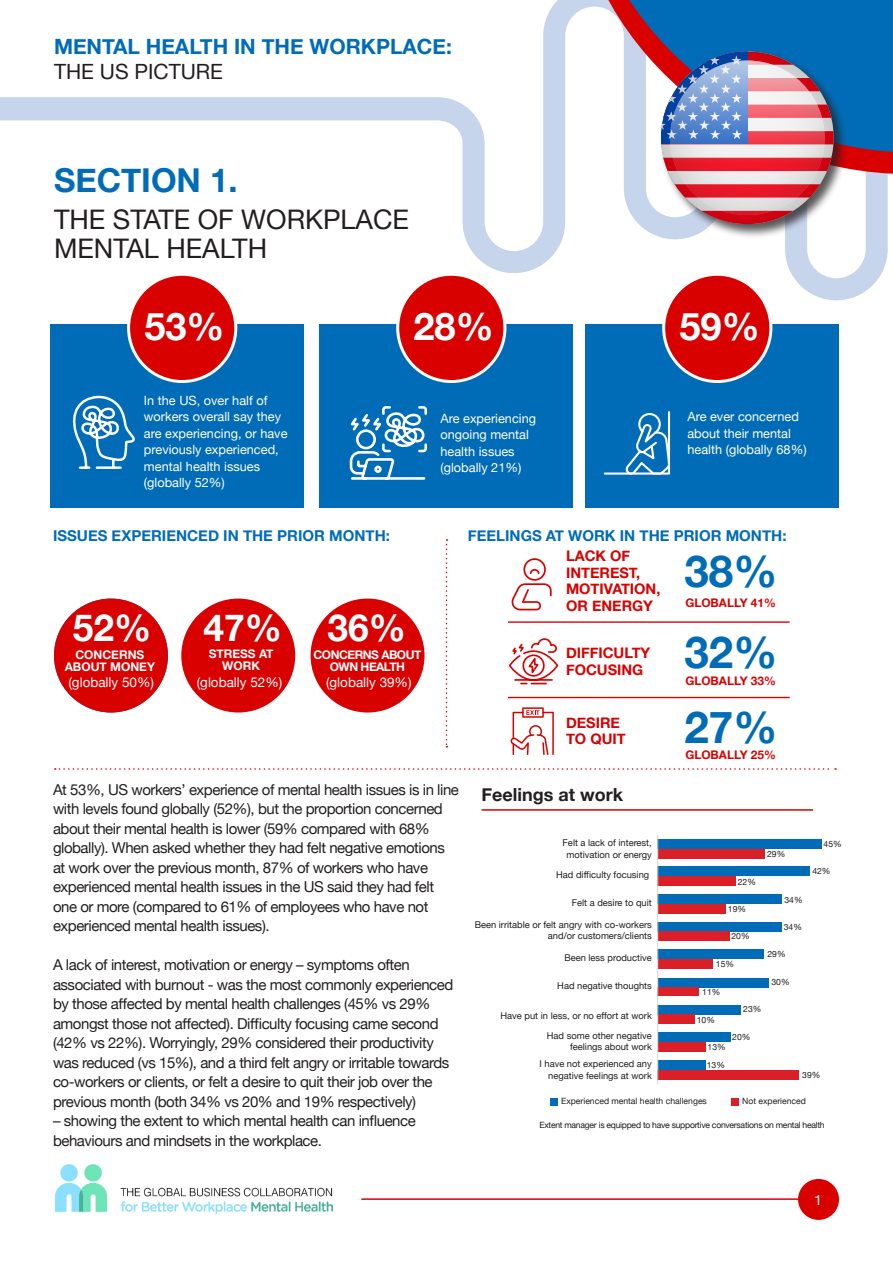
<style>
.page{position:relative;width:893px;height:1263px;background:#fff}
.page>*{position:absolute;margin:0;border:0;box-sizing:border-box;transform-origin:0 0}
.t1{font:700 43.95px "Helvetica Neue";color:#006cb7}
.t2{font:700 37.95px "Helvetica Neue";color:#fff}
.t3{font:700 37.2px "Helvetica Neue";color:#fff}
.t4{font:700 33px "Helvetica Neue";color:#006cb7}
.t5{font:27px/28.5px "Helvetica Neue";color:#231f20}
.t6{font:700 21px/24px "Helvetica Neue";color:#006cb7}
.t7{font:700 18px "Helvetica Neue";color:#231f20}
.t8{font:15px/19.5px "Helvetica Neue";letter-spacing:-.03em;color:#231f20}
.t9{font:700 15px "Helvetica Neue";color:#006cb7}
.t10{font:700 14.55px/16.5px "Helvetica Neue";color:#d90000}
.t11{font:14.25px "Helvetica Neue";color:#fff}
.t12{font:13.5px "Helvetica Neue";color:#fff}
.t13{font:12.75px/16.5px "Helvetica Neue";color:#fff}
.t14{font:700 12px/12.3px "Helvetica Neue";color:#fff;text-align:center}
.t15{font:700 12px/12.3px "Helvetica Neue";letter-spacing:-.04em;color:#fff;text-align:center}
.t16{font:700 11.85px "Helvetica Neue";color:#d90000}
.t17{font:9.3px/11.2px "Helvetica Neue";color:#211e1e;text-align:right}
.t18{font:8.55px/17.7px "Helvetica Neue";color:#211e1e}
.t19{font:8.55px "Helvetica Neue";letter-spacing:-.03em;color:#1b1b19}
.s1{font-weight:400;color:#231f20}
</style>
<div class="page">
<svg style="left:0;top:0;width:888px;height:300px"></svg>
<div style="left:51px;top:324px;width:253px;height:184px;background:#006cb7"></div>
<div style="left:320px;top:324px;width:253px;height:184px;background:#006cb7"></div>
<div style="left:586px;top:324px;width:253px;height:184px;background:#006cb7"></div>
<svg style="left:570px;top:0;width:323px;height:174px"></svg>
<div style="left:129px;top:274px;width:107px;height:107px;background:#d90000;border-radius:50%"></div>
<div style="left:127px;top:273px;width:110px;height:110px;border:3px solid #fff;border-radius:50%"></div>
<div style="left:398px;top:274px;width:107px;height:107px;background:#d90000;border-radius:50%"></div>
<div style="left:396px;top:273px;width:110px;height:110px;border:3px solid #fff;border-radius:50%"></div>
<div style="left:664px;top:274px;width:107px;height:107px;background:#d90000;border-radius:50%"></div>
<div style="left:662px;top:273px;width:110px;height:110px;border:3px solid #fff;border-radius:50%"></div>
<svg style="left:578px;top:0;width:315px;height:153px;fill:#006cb7"></svg>
<div style="left:181px;top:599px;width:114px;height:113px;background:#d90000;border-radius:50%"></div>
<div style="left:311px;top:599px;width:113px;height:113px;background:#d90000;border-radius:50%"></div>
<div style="left:54px;top:599px;width:114px;height:113px;background:#d90000;border-radius:50%"></div>
<svg style="left:511px;top:558px;width:41px;height:53px"></svg>
<hr style="left:508px;top:621px;width:282px;height:2px;background:#d90000">
<hr style="left:508px;top:697px;width:282px;height:1px;background:#d90000">
<svg style="left:509px;top:638px;width:50px;height:47px"></svg>
<svg style="left:72px;top:395px;width:63px;height:74px"></svg>
<svg style="left:349px;top:406px;width:79px;height:74px"></svg>
<svg style="left:446px;top:539px;width:1px;height:208px"></svg>
<svg style="left:55px;top:768px;width:781px;height:2px"></svg>
<div style="left:659px;top:50px;width:189px;height:189px;background:#231f20;opacity:.75"></div>
<svg style="left:661px;top:51px;width:173px;height:173px"></svg>
<svg style="left:661px;top:51px;width:173px;height:173px"></svg>
<svg style="left:670px;top:60px;width:155px;height:155px"></svg>
<div style="left:658px;top:839px;width:164px;height:10px;background:#006cb7"></div>
<div style="left:658px;top:849px;width:107px;height:9px;background:#db1f26"></div>
<div style="left:658px;top:867px;width:152px;height:9px;background:#006cb7"></div>
<div style="left:658px;top:876px;width:78px;height:10px;background:#db1f26"></div>
<div style="left:658px;top:894px;width:124px;height:10px;background:#006cb7"></div>
<div style="left:658px;top:904px;width:68px;height:10px;background:#db1f26"></div>
<div style="left:658px;top:922px;width:124px;height:9px;background:#006cb7"></div>
<div style="left:658px;top:931px;width:71px;height:10px;background:#db1f26"></div>
<div style="left:658px;top:949px;width:106px;height:10px;background:#006cb7"></div>
<div style="left:658px;top:959px;width:54px;height:10px;background:#db1f26"></div>
<div style="left:658px;top:978px;width:110px;height:9px;background:#006cb7"></div>
<div style="left:658px;top:987px;width:41px;height:9px;background:#db1f26"></div>
<div style="left:658px;top:1005px;width:83px;height:9px;background:#006cb7"></div>
<div style="left:658px;top:1014px;width:37px;height:10px;background:#db1f26"></div>
<div style="left:658px;top:1032px;width:72px;height:10px;background:#006cb7"></div>
<div style="left:658px;top:1042px;width:47px;height:10px;background:#db1f26"></div>
<div style="left:658px;top:1060px;width:47px;height:10px;background:#006cb7"></div>
<div style="left:658px;top:1070px;width:141px;height:9px;background:#db1f26"></div>
<hr style="left:657px;top:835px;width:1px;height:249px;background:#d0d1d3">
<div style="left:550px;top:1097px;width:8px;height:8px;background:#006cb7"></div>
<div style="left:731px;top:1097px;width:8px;height:8px;background:#db1f26"></div>
<hr style="left:482px;top:809px;width:331px;height:2px;background:#d90000">
<hr style="left:361px;top:1198px;width:445px;height:2px;background:#d90000">
<img style="left:54px;top:1164px;width:54px;height:48px">
<img style="left:120px;top:1187px;width:214px;height:27px">
<div style="left:798px;top:1179px;width:41px;height:41px;background:#d90000;border-radius:50%"></div>
<svg style="left:604px;top:411px;width:66px;height:64px"></svg>
<svg style="left:510px;top:707px;width:44px;height:48px"></svg>
<p class="t6" style="left:54px;top:36px;width:399px">MENTAL HEALTH IN THE WORKPLACE:<br><span class="s1">THE US PICTURE</span></p>
<p class="t4" style="left:54px;top:155px;width:185px">SECTION 1.</p>
<p class="t5" style="left:54px;top:207px;width:357px">THE STATE OF WORKPLACE<br>MENTAL HEALTH</p>
<p class="t2" style="left:144px;top:296px;width:82px">53%</p>
<p class="t2" style="left:413px;top:296px;width:82px">28%</p>
<p class="t2" style="left:679px;top:296px;width:82px">59%</p>
<p class="t13" style="left:144px;top:393px;width:145px">In the US, over half of workers overall say they are experiencing, or have previously experienced, mental health issues (globally 52%)</p>
<p class="t13" style="left:440px;top:410px;width:97px">Are experiencing ongoing mental health issues (globally 21%)</p>
<p class="t13" style="left:687px;top:409px;width:121px">Are ever concerned about their mental health (globally 68%)</p>
<p class="t9" style="left:53px;top:524px;width:338px">ISSUES EXPERIENCED IN THE PRIOR MONTH:</p>
<p class="t9" style="left:468px;top:524px;width:320px">FEELINGS AT WORK IN THE PRIOR MONTH:</p>
<p class="t10" style="left:566px;top:548px;width:96px">LACK OF<br>INTEREST,<br>MOTIVATION,<br>OR ENERGY</p>
<p class="t10" style="left:566px;top:645px;width:86px">DIFFICULTY<br>FOCUSING</p>
<p class="t16" style="left:685px;top:671px;width:92px">GLOBALLY 33%</p>
<p class="t1" style="left:684px;top:537px;width:94px">38%</p>
<p class="t16" style="left:685px;top:593px;width:92px">GLOBALLY 41%</p>
<p class="t3" style="left:73px;top:598px;width:80px">52%</p>
<p class="t12" style="left:69px;top:673px;width:87px">(globally 50%)</p>
<p class="t3" style="left:328px;top:598px;width:80px">36%</p>
<p class="t12" style="left:326px;top:673px;width:87px">(globally 39%)</p>
<p class="t3" style="left:203px;top:599px;width:80px">47%</p>
<p class="t12" style="left:197px;top:673px;width:87px">(globally 52%)</p>
<p class="t1" style="left:684px;top:618px;width:94px">32%</p>
<p class="t14" style="left:209px;top:648px;width:66px">STRESS AT<br>WORK</p>
<p class="t15" style="left:313px;top:649px;width:109px">CONCERNS ABOUT<br>OWN HEALTH</p>
<p class="t14" style="left:65px;top:649px;width:92px">CONCERNS<br>ABOUT MONEY</p>
<p class="t8" style="left:53px;top:780px;width:407px">At 53%, US workers’ experience of mental health issues is in line with levels found globally (52%), but the proportion concerned about their mental health is lower (59% compared with 68% globally). When asked whether they had felt negative emotions at work over the previous month, 87% of workers who have experienced mental health issues in the US said they had felt one or more (compared to 61% of employees who have not experienced mental health issues).</p>
<p class="t8" style="left:53px;top:956px;width:402px">A lack of interest, motivation or energy – symptoms often associated with burnout - was the most commonly experienced by those affected by mental health challenges (45% vs 29% amongst those not affected). Difficulty focusing came second (42% vs 22%). Worryingly, 29% considered their productivity was reduced (vs 15%), and a third felt angry or irritable towards co-workers or clients, or felt a desire to quit their job over the previous month (both 34% vs 20% and 19% respectively)</p>
<p class="t8" style="left:53px;top:1112px;width:364px">– showing the extent to which mental health can influence behaviours and mindsets in the workplace.</p>
<p class="t10" style="left:566px;top:715px;width:61px">DESIRE<br>TO QUIT</p>
<p class="t7" style="left:482px;top:781px;width:143px">Feelings at work</p>
<p class="t17" style="left:563px;top:838px;width:91px;text-align:center">Felt a lack of interest, motivation or energy</p>
<p class="t17" style="left:556px;top:869px;width:95px">Had difficulty focusing</p>
<p class="t17" style="left:572px;top:897px;width:82px">Felt a desire to quit</p>
<p class="t17" style="left:475px;top:919px;width:179px">Been irritable or felt angry with co-workers and/or customers/clients</p>
<p class="t17" style="left:564px;top:952px;width:89px">Been less productive</p>
<p class="t17" style="left:557px;top:980px;width:96px">Had negative thoughts</p>
<p class="t17" style="left:501px;top:1011px;width:153px">Have put in less, or no effort at work</p>
<p class="t17" style="left:547px;top:1030px;width:106px">Had some other negative feelings about work</p>
<p class="t17" style="left:539px;top:1059px;width:114px">I have not experienced any negative feelings at work</p>
<p class="t1" style="left:684px;top:692px;width:94px">27%</p>
<p class="t16" style="left:685px;top:745px;width:92px">GLOBALLY 25%</p>
<p class="t18" style="left:738px;top:873px;width:20px">22%</p>
<p class="t18" style="left:728px;top:901px;width:20px">19%</p>
<p class="t18" style="left:731px;top:928px;width:20px">20%</p>
<p class="t18" style="left:716px;top:956px;width:20px">15%</p>
<p class="t18" style="left:702px;top:983px;width:20px">11%</p>
<p class="t18" style="left:767px;top:845px;width:20px">29%</p>
<p class="t18" style="left:784px;top:891px;width:20px">34%</p>
<p class="t18" style="left:784px;top:918px;width:20px">34%</p>
<p class="t18" style="left:767px;top:946px;width:20px">29%</p>
<p class="t18" style="left:771px;top:973px;width:20px">30%</p>
<p class="t18" style="left:697px;top:1011px;width:20px">10%</p>
<p class="t18" style="left:743px;top:1001px;width:20px">23%</p>
<p class="t18" style="left:732px;top:1029px;width:20px">20%</p>
<p class="t18" style="left:707px;top:1039px;width:20px">13%<br>13%</p>
<p class="t18" style="left:823px;top:835px;width:20px">45%</p>
<p class="t18" style="left:812px;top:863px;width:20px">42%</p>
<p class="t18" style="left:802px;top:1067px;width:20px">39%</p>
<p class="t18" style="left:561px;top:1093px;width:147px">Experienced mental health challenges</p>
<p class="t18" style="left:742px;top:1093px;width:65px">Not experienced</p>
<p class="t19" style="left:539px;top:1119px;width:287px">Extent manager is equipped to have supportive conversations on mental health</p>
<p class="t11" style="left:814px;top:1189px;width:9px">1</p>
</div>
